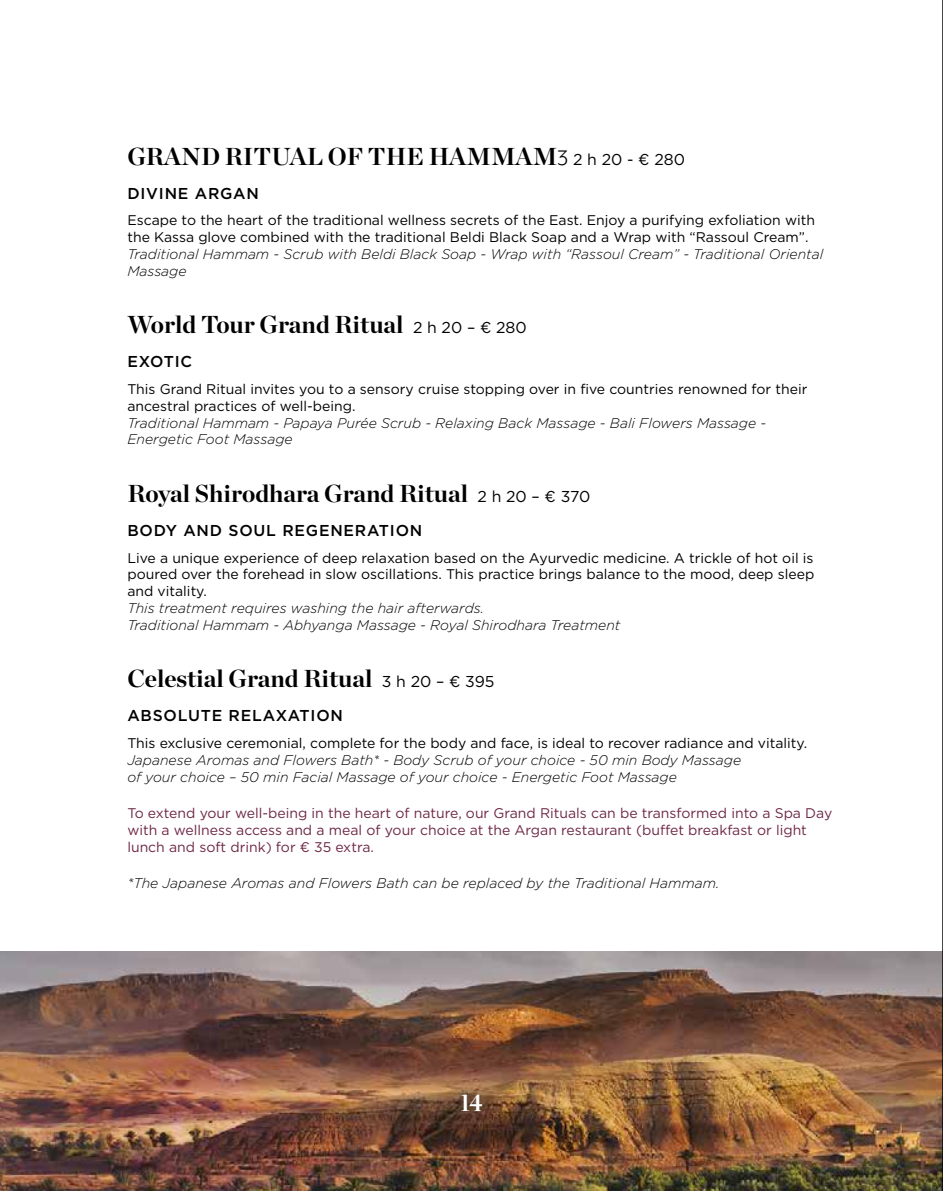
<style>
.page{position:relative;width:943px;height:1191px;background:#fff}
.page>*{position:absolute;margin:0;border:0;box-sizing:border-box;transform-origin:0 0}
.t1{font:700 24.5px "Chronicle Display";color:#000}
.t2{font:700 24.5px "Chronicle Display";color:#fff;scale:.9 1}
.t3{font:500 15.75px "Gotham HTF";letter-spacing:.05em;color:#000}
.t4{font:14px/16.8px "Gotham HTF";color:#000}
.t5{font:italic 300 14px/16.8px "Gotham HTF";color:#000}
.t6{font:14px/16.8px "Gotham";color:#6e2846}
.s1{font-family:"Gotham";font-weight:400;font-size:15.75px}
.s2{font-family:"Gotham HTF"}
</style>
<div class="page">
<img style="left:0;top:951px;width:942px;height:240px">
<hr style="left:942px;top:0;width:1px;height:1191px;background:#000">
<h1 class="t1" style="left:127px;top:136px;width:559px">GRAND RITUAL OF THE HAMMAM <span class="s1">2 h 20 - € 280</span></h1>
<p class="t3" style="left:127px;top:184px;width:133px">DIVINE ARGAN</p>
<p class="t4" style="left:127px;top:212px;width:689px">Escape to the heart of the traditional wellness secrets of the East. Enjoy a purifying exfoliation with the Kassa glove combined with the traditional Beldi Black Soap and a Wrap with “Rassoul Cream”.</p>
<p class="t5" style="left:127px;top:246px;width:697px">Traditional Hammam - Scrub with Beldi Black Soap - Wrap with “Rassoul Cream” - Traditional Oriental<br>Massage</p>
<h1 class="t1" style="left:127px;top:305px;width:401px">World Tour Grand Ritual <span class="s1">2 h 20 – € 280</span></h1>
<p class="t3" style="left:127px;top:353px;width:66px">EXOTIC</p>
<p class="t4" style="left:127px;top:380px;width:681px">This Grand Ritual invites you to a sensory cruise stopping over in five countries renowned for their ancestral practices of well-being.</p>
<p class="t5" style="left:127px;top:414px;width:640px">Traditional Hammam - Papaya Purée Scrub - Relaxing Back Massage - Bali Flowers Massage -<br>Energetic Foot Massage</p>
<h1 class="t1" style="left:127px;top:473px;width:464px">Royal Shirodhara Grand Ritual <span class="s1">2 h 20 – € 370</span></h1>
<p class="t3" style="left:127px;top:521px;width:296px">BODY AND SOUL REGENERATION</p>
<p class="t4" style="left:127px;top:549px;width:688px;text-align:justify">Live a unique experience of deep relaxation based on the Ayurvedic medicine. A trickle of hot oil is poured over the forehead in slow oscillations. This practice brings balance to the mood, deep sleep and vitality.</p>
<p class="t5" style="left:127px;top:599px;width:494px">This treatment requires washing the hair afterwards.<br>Traditional Hammam - Abhyanga Massage - Royal Shirodhara Treatment</p>
<h1 class="t1" style="left:127px;top:659px;width:369px">Celestial Grand Ritual <span class="s1">3 h 20 – € 395</span></h1>
<p class="t3" style="left:127px;top:706px;width:217px">ABSOLUTE RELAXATION</p>
<p class="t4" style="left:127px;top:734px;width:681px">This exclusive ceremonial, complete for the body and face, is ideal to recover radiance and vitality.</p>
<p class="t5" style="left:127px;top:751px;width:615px">Japanese Aromas and Flowers Bath* - Body Scrub of your choice - 50 min Body Massage of your choice – 50 min Facial Massage of your choice - Energetic Foot Massage</p>
<p class="t6" style="left:127px;top:804px;width:706px">To extend your well-being in the heart of nature, our Grand Rituals can be transformed into a Spa Day with a wellness access and a meal of your choice at the Argan restaurant (buffet breakfast or light lunch and soft drink) for € 35 extra<span class="s2">.</span></p>
<p class="t5" style="left:127px;top:875px;width:593px">*The Japanese Aromas and Flowers Bath can be replaced by the Traditional Hammam.</p>
<h1 class="t2" style="left:460px;top:1083px;width:26px">14</h1>
</div>
